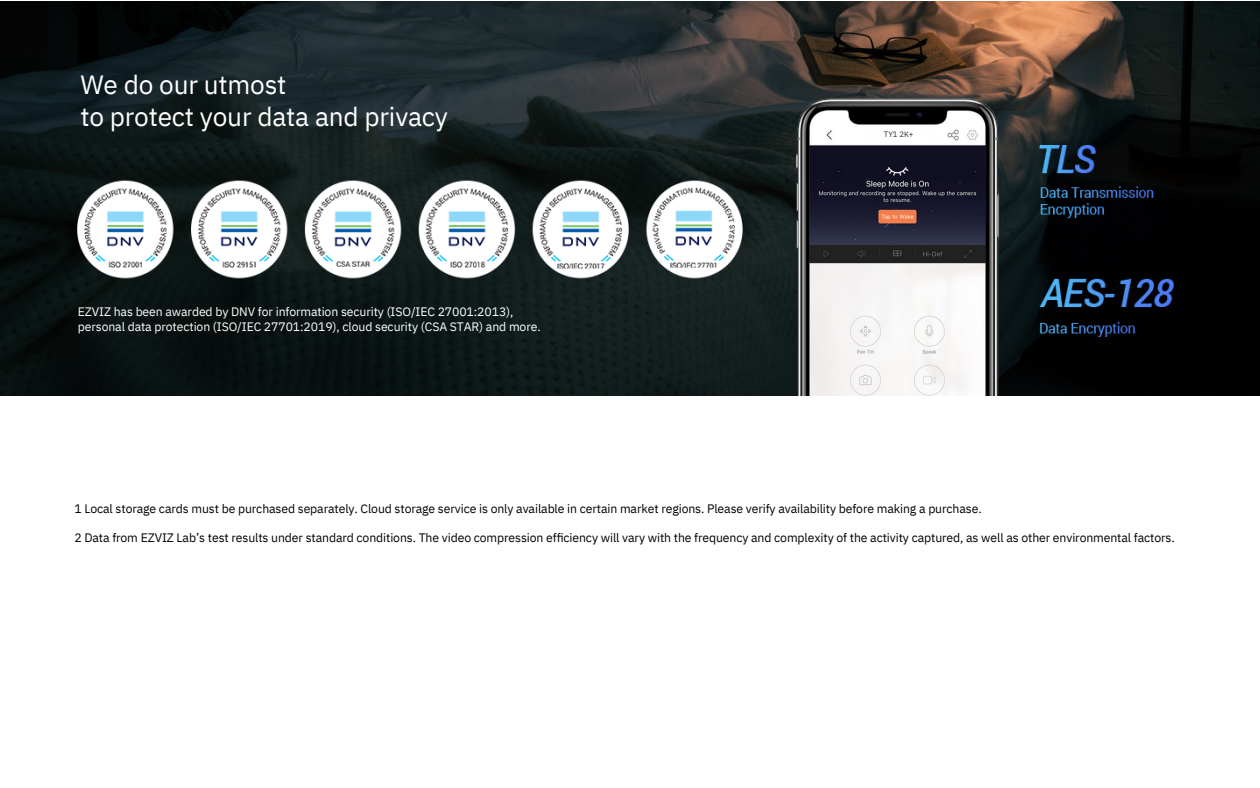
<style>
.page{position:relative;width:1260px;height:788px;background:#fff}
.page>*{position:absolute;margin:0;border:0;box-sizing:border-box;transform-origin:0 0}
.t1{font:26.25px "IBM Plex Sans";letter-spacing:-.01em;color:#fff}
.t2{font:12.25px "IBM Plex Sans";letter-spacing:-.01em;color:#000}
.t3{font:12.25px/14.4px "IBM Plex Sans";letter-spacing:-.01em;color:#fff}
.t4{font:7.88px "IBM Plex Sans";color:#333}
</style>
<div class="page">
<img style="left:0;top:2px;width:1260px;height:393px">
<img style="left:777px;top:86px;width:234px;height:309px">
<div style="left:866px;top:131px;width:68px;height:9px;background:#fff"></div>
<img style="left:37px;top:155px;width:740px;height:149px">
<img style="left:1039px;top:145px;width:135px;height:191px">
<p class="t1" style="left:80px;top:67px;width:208px">We do our utmost</p>
<p class="t1" style="left:80px;top:99px;width:369px">to protect your data and privacy</p>
<p class="t3" style="left:78px;top:304px;width:464px">EZVIZ has been awarded by DNV for information security (ISO/IEC 27001:2013), personal data protection (ISO/IEC 27701:2019), cloud security (CSA STAR) and more.</p>
<p class="t4" style="left:884px;top:129px;width:31px">TY1 2K+</p>
<p class="t2" style="left:74px;top:500px;width:909px">1 Local storage cards must be purchased separately. Cloud storage service is only available in certain market regions. Please verify availability before making a purchase.</p>
<p class="t2" style="left:74px;top:529px;width:1102px">2 Data from EZVIZ Lab’s test results under standard conditions. The video compression efficiency will vary with the frequency and complexity of the activity captured, as well as other environmental factors.</p>
</div>
